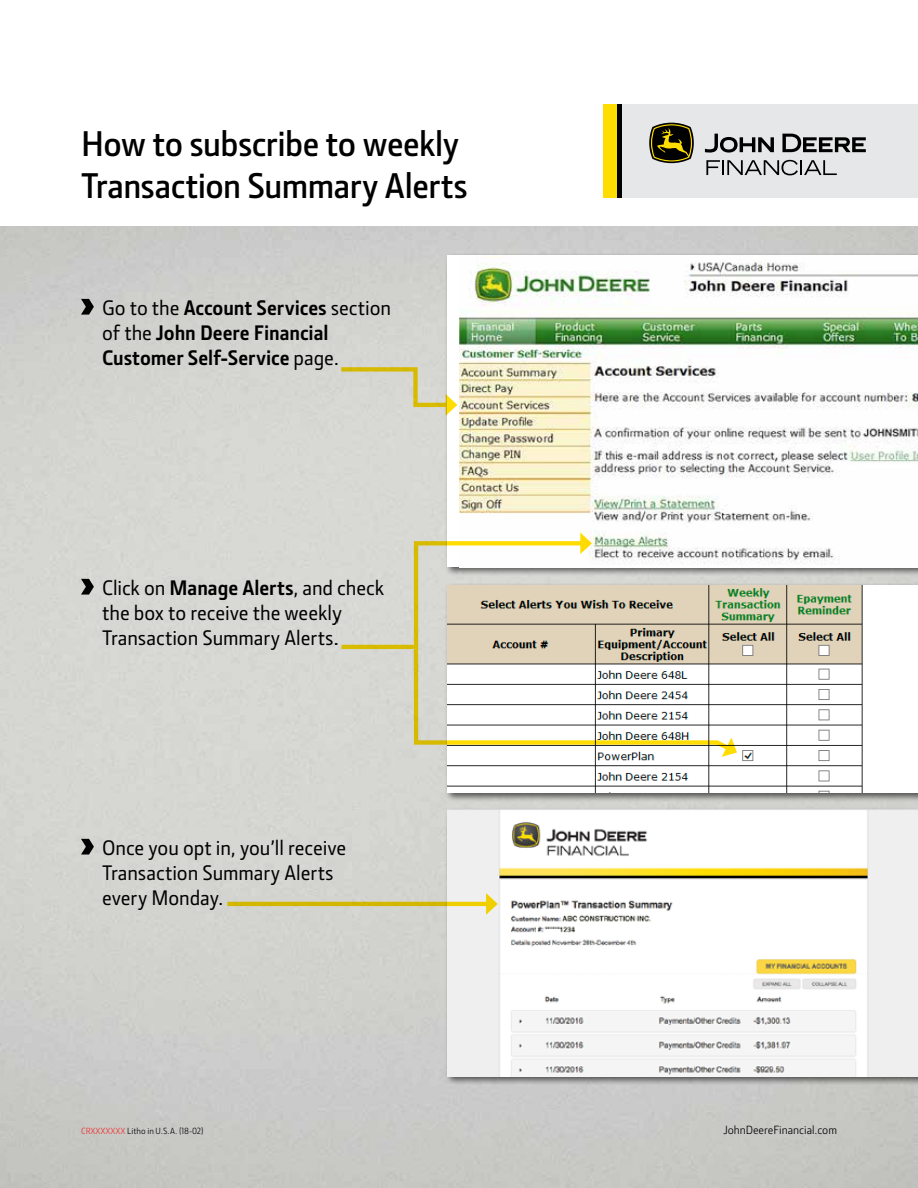
<style>
.page{position:relative;width:918px;height:1188px;background:#fff}
.page>*{position:absolute;margin:0;border:0;box-sizing:border-box;transform-origin:0 0}
.t1{font:600 36px/42px "JD Sans Pro";letter-spacing:-.015em;color:#000}
.t2{font:500 21.15px/25.5px "JD Sans Pro";letter-spacing:-.005em;color:#000}
.t3{font:700 21.15px/25.5px "JD Sans Pro";color:#000}
.t4{font:12px "JD Sans Pro";color:#000}
.t5{font:9px "JD Sans Pro";color:#000}
.s1{font-weight:500}
.s2{font-weight:700}
.s3{color:#ee2d2f}
</style>
<div class="page">
<div style="left:621px;top:104px;width:297px;height:94px;background:#e6e7e8"></div>
<div style="left:603px;top:104px;width:14px;height:94px;background:#fd0"></div>
<hr style="left:617px;top:104px;width:4px;height:94px;background:#000">
<svg style="left:649px;top:123px;width:45px;height:40px;background:#50491d"></svg>
<svg style="left:782px;top:134px;width:84px;height:18px"></svg>
<svg style="left:705px;top:134px;width:69px;height:19px"></svg>
<svg style="left:706px;top:160px;width:131px;height:15px"></svg>
<div style="left:445px;top:807px;width:473px;height:279px;background:#000;opacity:.6"></div>
<img style="left:447px;top:810px;width:471px;height:266px">
<div style="left:445px;top:253px;width:473px;height:324px;background:#000;opacity:.6"></div>
<div style="left:447px;top:256px;width:471px;height:311px;background:#fff"></div>
<img style="left:460px;top:256px;width:458px;height:309px">
<div style="left:445px;top:583px;width:473px;height:219px;background:#000;opacity:.6"></div>
<img style="left:447px;top:585px;width:471px;height:208px">
<svg style="left:81px;top:299px;width:13px;height:16px"></svg>
<svg style="left:81px;top:579px;width:13px;height:16px"></svg>
<svg style="left:81px;top:839px;width:13px;height:16px"></svg>
<hr style="left:342px;top:645px;width:72px;height:4px;background:#d8bc00">
<svg style="left:412px;top:539px;width:324px;height:216px"></svg>
<svg style="left:722px;top:738px;width:15px;height:19px"></svg>
<svg style="left:580px;top:533px;width:12px;height:21px"></svg>
<svg style="left:227px;top:902px;width:259px;height:4px"></svg>
<svg style="left:486px;top:893px;width:12px;height:22px"></svg>
<svg style="left:340px;top:366px;width:117px;height:50px;background:#d9d6bb"></svg>
<h1 class="t1" style="left:81px;top:122px;width:388px">How to subscribe to weekly<br>Transaction Summary Alerts</h1>
<p class="t3" style="left:102px;top:294px;width:291px"><span class="s1">Go to the</span> Account Services <span class="s1">section of the</span> John Deere Financial<br>Customer Self-Service <span class="s1">page.</span></p>
<p class="t2" style="left:102px;top:574px;width:283px">Click on <span class="s2">Manage Alerts</span>, and check the box to receive the weekly<br>Transaction Summary Alerts.</p>
<p class="t2" style="left:102px;top:834px;width:246px">Once you opt in, you’ll receive<br>Transaction Summary Alerts every Monday.</p>
<p class="t5" style="left:81px;top:1125px;width:124px"><span class="s3">CRXXXXXXX</span> Litho in U.S.A. (18-02)</p>
<p class="t4" style="left:723px;top:1122px;width:115px">JohnDeereFinancial.com</p>
</div>
